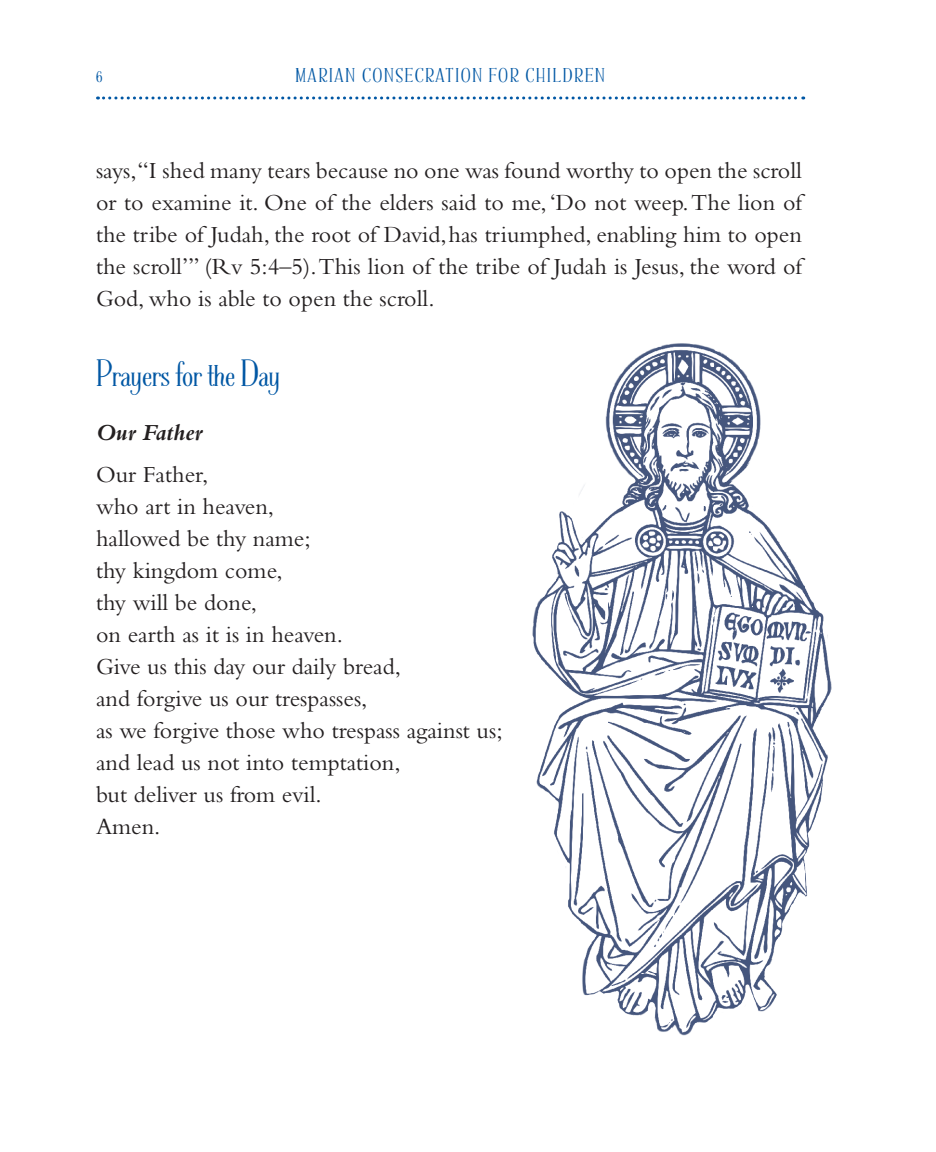
<style>
.page{position:relative;width:936px;height:1152px;background:#fff}
.page>*{position:absolute;margin:0;border:0;box-sizing:border-box;transform-origin:0 0}
.Header_1{font:700 38px "Fratello Nick Pro";color:#0057a4}
.Body_no_indent{font:24px/32px "Bembo";color:#231f20;text-align:justify}
.Header_2{font:italic 700 24px "Bembo";color:#231f20}
.t1{font:700 20px "Fratello Nick Pro";letter-spacing:.1em;color:#0057a4}
</style>
<div class="page">
<svg style="left:98px;top:96px;width:706px;height:4px"></svg>
<img style="left:532px;top:343px;width:300px;height:692px">
<p class="t1" style="left:96px;top:63px;width:8px">6</p>
<p class="t1" style="left:296px;top:63px;width:311px">MARIAN CONSECRATION FOR CHILDREN</p>
<p class="Body_no_indent" style="left:96px;top:154px;width:708px">says,“I shed many tears because no one was found worthy to open the scroll or to examine it. One of the elders said to me, ‘Do not weep. The lion of the tribe of Judah, the root of David,has triumphed, enabling him to open the scroll’” (Rv 5:4–5). This lion of the tribe of Judah is Jesus, the word of God, who is able to open the scroll.</p>
<p class="Header_1" style="left:96px;top:351px;width:186px">Prayers for the Day</p>
<p class="Header_2" style="left:96px;top:420px;width:108px">Our Father</p>
<p class="Body_no_indent" style="left:96px;top:458px;width:408px;text-align:left">Our Father,<br>who art in heaven,<br>hallowed be thy name;<br>thy kingdom come,<br>thy will be done,<br>on earth as it is in heaven.<br>Give us this day our daily bread,<br>and forgive us our trespasses,<br>as we forgive those who trespass against us; and lead us not into temptation,<br>but deliver us from evil.</p>
<p class="Body_no_indent" style="left:96px;top:810px;width:66px">Amen.</p>
</div>
